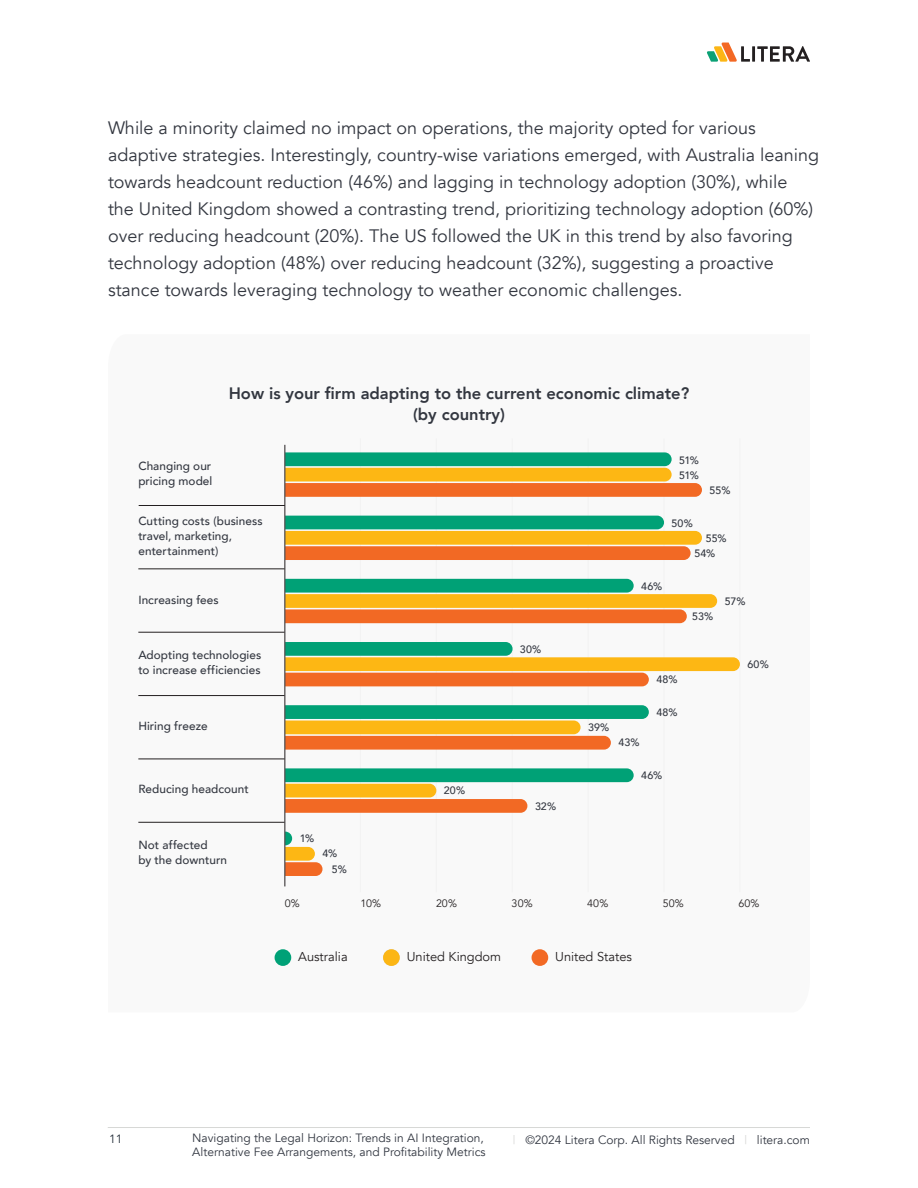
<style>
.page{position:relative;width:918px;height:1188px;background:#fff}
.page>*{position:absolute;margin:0;border:0;box-sizing:border-box;transform-origin:0 0}
.Body_12_18{font:18px/27px "Avenir";color:#333740}
.Body_12_18-2{font:800 16.5px/21px "Avenir";color:#333740;text-align:center}
.t1{font:12.9px "Avenir";color:#231f20}
.t2{font:12px "Avenir";color:#323741}
.t3{font:12px "Avenir";color:#28323d}
.t4{font:500 11.85px/15px "Avenir";letter-spacing:.005em;color:#333740}
.t5{font:500 10.65px/15.1px "Avenir";letter-spacing:.01em;color:#333740}
.t6{font:10.65px "Avenir";letter-spacing:.005em;color:#231f20}
.s1{color:#d7d8d6}
.s2{color:#323640}
</style>
<div class="page">
<hr style="left:752px;top:46px;width:3px;height:16px;background:#231f20">
<svg style="left:757px;top:46px;width:53px;height:16px"></svg>
<svg style="left:707px;top:43px;width:43px;height:19px"></svg>
<hr style="left:108px;top:1127px;width:702px;height:1px;background:#d7d8d6">
<svg style="left:138px;top:444px;width:580px;height:522px"></svg>
<hr style="left:663px;top:438px;width:2px;height:454px;background:#f3f3f3">
<hr style="left:588px;top:438px;width:1px;height:454px;background:#f3f3f3">
<hr style="left:512px;top:438px;width:1px;height:454px;background:#f3f3f3">
<hr style="left:436px;top:438px;width:1px;height:454px;background:#f3f3f3">
<hr style="left:360px;top:438px;width:1px;height:454px;background:#f3f3f3">
<hr style="left:739px;top:438px;width:1px;height:454px;background:#f3f3f3">
<svg style="left:286px;top:452px;width:416px;height:45px;background:#b1a151"></svg>
<svg style="left:286px;top:516px;width:416px;height:44px;background:#b3a04c"></svg>
<svg style="left:286px;top:579px;width:431px;height:44px;background:#baa554"></svg>
<svg style="left:286px;top:642px;width:454px;height:44px"></svg>
<svg style="left:286px;top:705px;width:363px;height:45px;background:#aca65e"></svg>
<svg style="left:286px;top:768px;width:348px;height:45px"></svg>
<svg style="left:286px;top:832px;width:37px;height:44px"></svg>
<hr style="left:139px;top:505px;width:146px;height:1px;background:#231f20">
<hr style="left:138px;top:569px;width:147px;height:1px;background:#231f20">
<hr style="left:138px;top:632px;width:147px;height:1px;background:#231f20">
<hr style="left:138px;top:695px;width:147px;height:1px;background:#231f20">
<hr style="left:138px;top:759px;width:147px;height:1px;background:#231f20">
<hr style="left:138px;top:822px;width:147px;height:1px;background:#231f20">
<svg style="left:275px;top:949px;width:16px;height:17px"></svg>
<div style="left:383px;top:949px;width:17px;height:17px;background:#fcb614;border-radius:50%"></div>
<div style="left:532px;top:949px;width:16px;height:17px;background:#f26924;border-radius:50%"></div>
<hr style="left:285px;top:445px;width:1px;height:441px;background:#231f20">
<p class="Body_12_18" style="left:108px;top:114px;width:713px">While a minority claimed no impact on operations, the majority opted for various adaptive strategies. Interestingly, country-wise variations emerged, with Australia leaning towards headcount reduction (46%) and lagging in technology adoption (30%), while<br>the United Kingdom showed a contrasting trend, prioritizing technology adoption (60%) over reducing headcount (20%). The US followed the UK in this trend by also favoring technology adoption (48%) over reducing headcount (32%), suggesting a proactive stance towards leveraging technology to weather economic challenges.</p>
<p class="Body_12_18-2" style="left:229px;top:383px;width:462px">How is your firm adapting to the current economic climate? (by country)</p>
<p class="t5" style="left:679px;top:452px;width:21px">51%<br>51%</p>
<p class="t4" style="left:138px;top:457px;width:76px">Changing our pricing model</p>
<p class="t4" style="left:138px;top:513px;width:126px">Cutting costs (business travel, marketing, entertainment)</p>
<p class="t4" style="left:138px;top:591px;width:82px">Increasing fees</p>
<p class="t5" style="left:710px;top:482px;width:22px">55%</p>
<p class="t5" style="left:672px;top:515px;width:23px">50%</p>
<p class="t5" style="left:694px;top:531px;width:34px;text-indent:11px">55%<br>54%</p>
<p class="t5" style="left:641px;top:578px;width:22px">46%</p>
<p class="t5" style="left:725px;top:594px;width:22px">57%</p>
<p class="t5" style="left:692px;top:608px;width:23px">53%</p>
<p class="t4" style="left:138px;top:647px;width:124px">Adopting technologies to increase efficiencies</p>
<p class="t5" style="left:520px;top:641px;width:23px">30%</p>
<p class="t5" style="left:656px;top:671px;width:23px">48%</p>
<p class="t5" style="left:656px;top:704px;width:23px">48%</p>
<p class="t5" style="left:748px;top:657px;width:23px">60%</p>
<p class="t4" style="left:138px;top:718px;width:71px">Hiring freeze</p>
<p class="t5" style="left:588px;top:720px;width:23px">39%</p>
<p class="t5" style="left:619px;top:734px;width:23px">43%</p>
<p class="t5" style="left:641px;top:767px;width:22px">46%</p>
<p class="t4" style="left:138px;top:781px;width:112px">Reducing headcount</p>
<p class="t5" style="left:444px;top:783px;width:23px">20%</p>
<p class="t5" style="left:535px;top:798px;width:23px">32%</p>
<p class="t4" style="left:138px;top:837px;width:90px">Not affected<br>by the downturn</p>
<p class="t5" style="left:300px;top:830px;width:16px">1%</p>
<p class="t5" style="left:332px;top:845px;width:16px;line-height:15.9px;text-indent:-9px">4%<br>5%</p>
<p class="t6" style="left:285px;top:897px;width:17px">0%</p>
<p class="t6" style="left:360px;top:897px;width:22px">10%</p>
<p class="t6" style="left:436px;top:897px;width:22px">20%</p>
<p class="t6" style="left:512px;top:897px;width:23px">30%</p>
<p class="t6" style="left:587px;top:897px;width:23px">40%</p>
<p class="t6" style="left:663px;top:897px;width:22px">50%</p>
<p class="t6" style="left:738px;top:897px;width:23px">60%</p>
<p class="t1" style="left:298px;top:949px;width:51px">Australia</p>
<p class="t1" style="left:407px;top:949px;width:96px">United Kingdom</p>
<p class="t1" style="left:555px;top:949px;width:78px">United States</p>
<p class="t3" style="left:109px;top:1132px;width:15px">11</p>
<p class="t2" style="left:192px;top:1131px;width:293px">Navigating the Legal Horizon: Trends in AI Integration,</p>
<p class="t2" style="left:513px;top:1133px;width:299px"><span class="s1">|</span> ©2024 Litera Corp. All Rights Reserved <span class="s1">|</span> <span class="s2">l</span>itera.com</p>
<p class="t2" style="left:192px;top:1145px;width:295px">Alternative Fee Arrangements, and Profitability Metrics</p>
</div>
